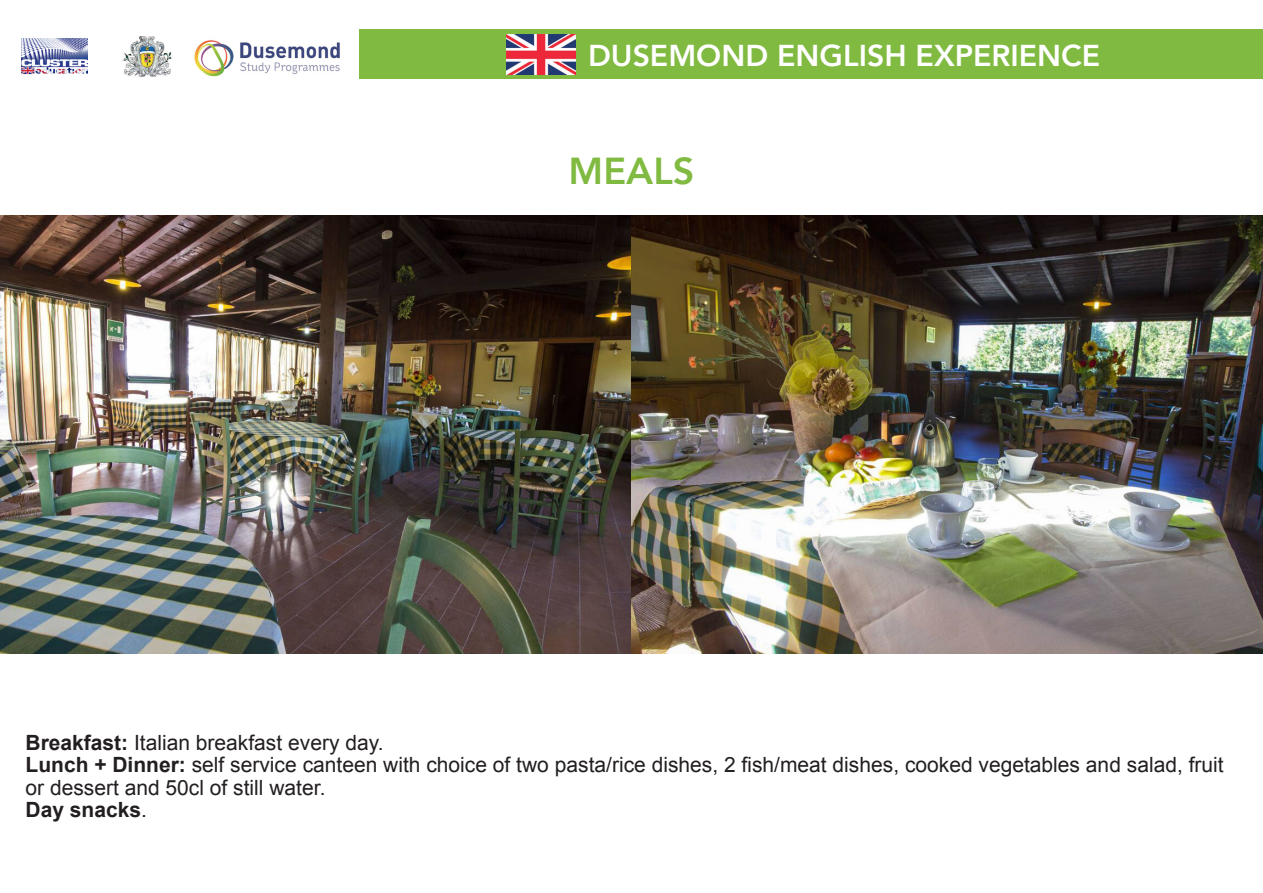
<style>
.page{position:relative;width:1263px;height:893px;background:#fff}
.page>*{position:absolute;margin:0;border:0;box-sizing:border-box;transform-origin:0 0}
.t1{font:800 37.5px "Avenir";color:#80ba41}
.t2{font:800 30.15px "Avenir";color:#fff}
.t3{font:21px/22.5px "Arial";color:#231f20}
.t4{font:700 21px "Arial";color:#231f20}
.s1{font-weight:700}
.s2{font-weight:400}
</style>
<div class="page">
<img style="left:0;top:216px;width:1263px;height:438px">
<div style="left:359px;top:29px;width:904px;height:50px;background:#80ba41"></div>
<img style="left:507px;top:34px;width:68px;height:41px">
<img style="left:21px;top:38px;width:66px;height:36px">
<img style="left:123px;top:37px;width:49px;height:40px">
<img style="left:194px;top:40px;width:146px;height:37px">
<p class="t2" style="left:588px;top:32px;width:514px">DUSEMOND ENGLISH EXPERIENCE</p>
<p class="t1" style="left:569px;top:142px;width:127px">MEALS</p>
<p class="t3" style="left:26px;top:731px;width:359px"><span class="s1">Breakfast:</span> Italian breakfast every day.</p>
<p class="t3" style="left:26px;top:754px;width:1200px"><span class="s1">Lunch + Dinner:</span> self service canteen with choice of two pasta/rice dishes, 2 fish/meat dishes, cooked vegetables and salad, fruit or dessert and 50cl of still water.</p>
<p class="t4" style="left:26px;top:796px;width:123px">Day snacks<span class="s2">.</span></p>
</div>
